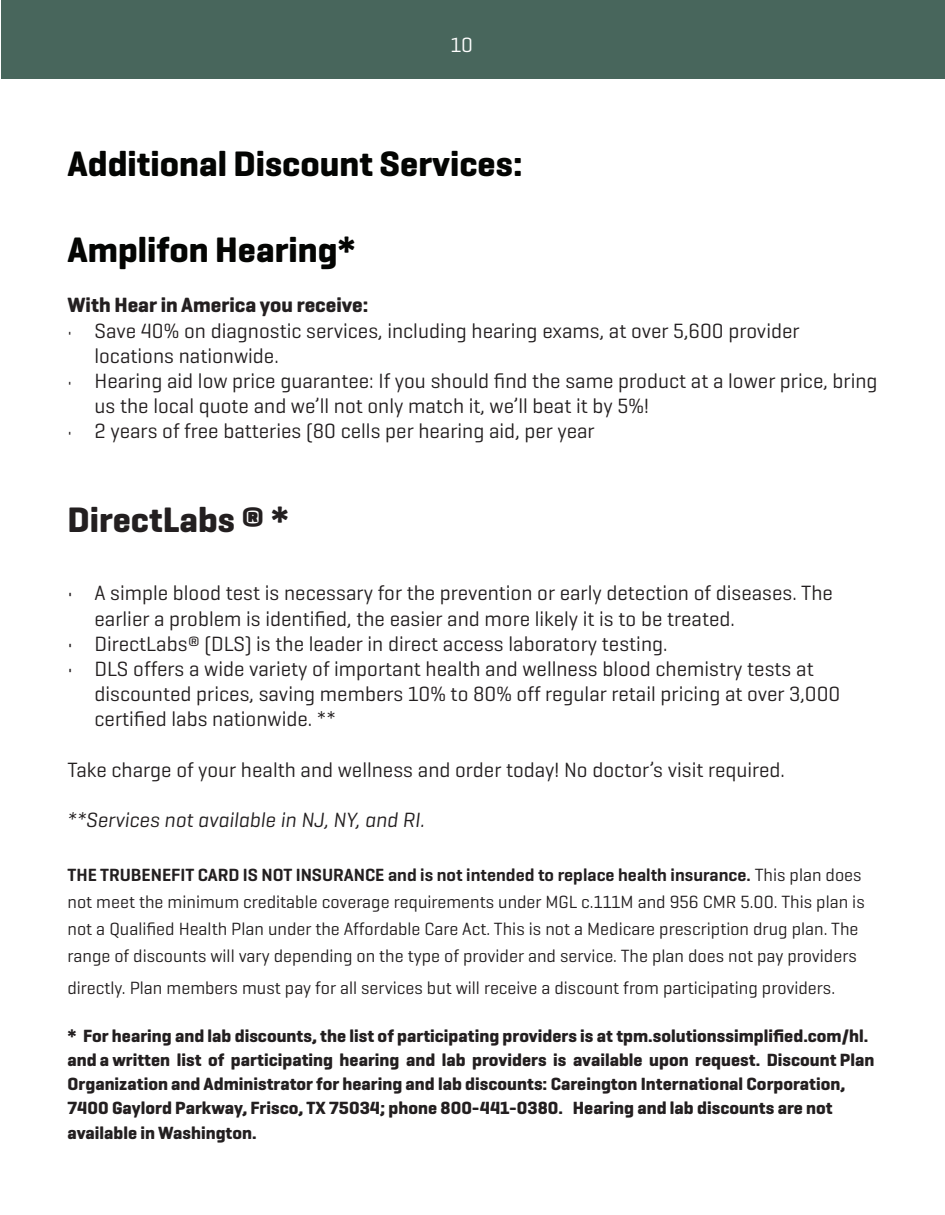
<style>
.page{position:relative;width:945px;height:1215px;background:#fff}
.page>*{position:absolute;margin:0;border:0;box-sizing:border-box;transform-origin:0 0}
.t1{font:700 36px "Geogrotesque";color:#040503}
.t2{font:700 36px "Geogrotesque";color:#231f20}
.t3{font:21px/25.2px "Geogrotesque";color:#231f20}
.t4{font:italic 21px "Geogrotesque";color:#231f20}
.t5{font:700 21px "Geogrotesque";color:#231f20}
.t6{font:21px "Geogrotesque";color:#fff}
.t7{font:18px/27px "Geogrotesque";color:#231f20}
.t8{font:700 18px/24.3px "Geogrotesque";color:#231f20}
.s1{font-size:18px}
.s2{font-weight:600}
</style>
<div class="page">
<div style="left:2px;top:0;width:943px;height:79px;background:#48665c"></div>
<p class="t6" style="left:451px;top:32px;width:24px">10</p>
<p class="t1" style="left:68px;top:141px;width:457px">Additional Discount Services:</p>
<p class="t1" style="left:68px;top:227px;width:290px">Amplifon Hearing*</p>
<p class="t5" style="left:68px;top:292px;width:302px">With Hear in America you receive:</p>
<p class="t3" style="left:94px;top:317px;width:707px;text-indent:-27px"><span class="s1">•</span> Save 40% on diagnostic services, including hearing exams, at over 5,600 provider locations nationwide.</p>
<p class="t3" style="left:94px;top:368px;width:785px;text-indent:-27px"><span class="s1">•</span> Hearing aid low price guarantee: If you should find the same product at a lower price, bring us the local quote and we’ll not only match it, we’ll beat it by 5%!</p>
<p class="t3" style="left:68px;top:418px;width:529px"><span class="s1">•</span> 2 years of free batteries (80 cells per hearing aid, per year</p>
<p class="t2" style="left:68px;top:497px;width:223px">DirectLabs ® *</p>
<p class="t3" style="left:94px;top:580px;width:740px;text-indent:-27px">• A simple blood test is necessary for the prevention or early detection of diseases. The earlier a problem is identified, the easier and more likely it is to be treated.</p>
<p class="t3" style="left:68px;top:630px;width:602px">• DirectLabs® (DLS) is the leader in direct access laboratory testing.</p>
<p class="t3" style="left:94px;top:656px;width:747px;text-indent:-27px">• DLS offers a wide variety of important health and wellness blood chemistry tests at discounted prices, saving members 10% to 80% off regular retail pricing at over 3,000 certified labs nationwide. **</p>
<p class="t3" style="left:68px;top:756px;width:719px">Take charge of your health and wellness and order today! No doctor’s visit required.</p>
<p class="t4" style="left:68px;top:807px;width:359px">**Services not available in NJ, NY, and RI.</p>
<p class="t7" style="left:68px;top:861px;width:799px"><span class="s2">THE TRUBENEFIT CARD IS NOT INSURANCE and is not intended to replace health insurance.</span> This plan does not meet the minimum creditable coverage requirements under MGL c.111M and 956 CMR 5.00. This plan is not a Qualified Health Plan under the Affordable Care Act. This is not a Medicare prescription drug plan. The range of discounts will vary depending on the type of provider and service. The plan does not pay providers</p>
<p class="t7" style="left:68px;top:973px;width:769px">directly. Plan members must pay for all services but will receive a discount from participating providers.</p>
<p class="t8" style="left:68px;top:1023px;width:808px">* For hearing and lab discounts, the list of participating providers is at tpm.solutionssimplified.com/hl. and a written list of participating hearing and lab providers is available upon request. Discount Plan Organization and Administrator for hearing and lab discounts: Careington International Corporation, 7400 Gaylord Parkway, Frisco, TX 75034; phone 800-441-0380. Hearing and lab discounts are not available in Washington.</p>
</div>
